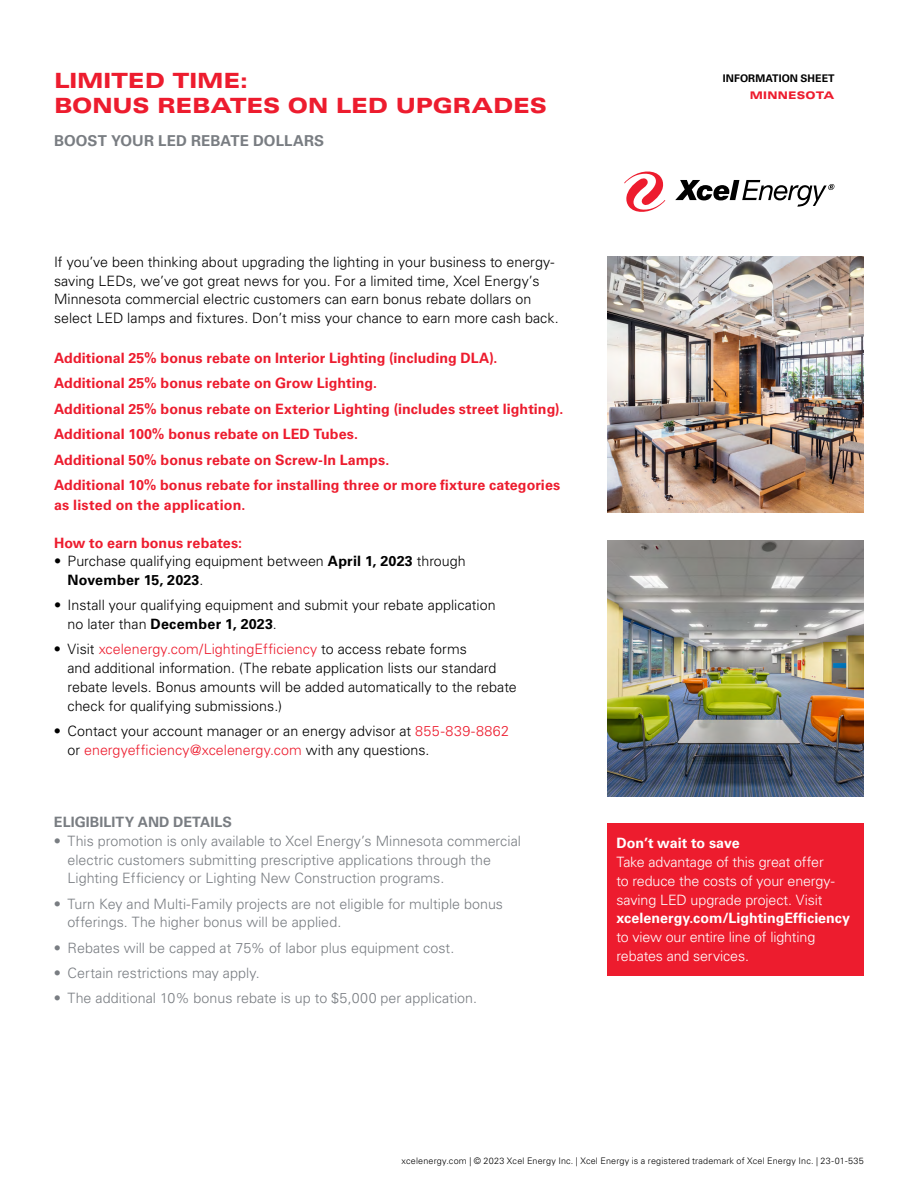
<style>
.page{position:relative;width:918px;height:1188px;background:#fff}
.page>*{position:absolute;margin:0;border:0;box-sizing:border-box;transform-origin:0 0}
.t1{font:900 expanded 21px/25.2px "Univers LT Std";letter-spacing:-.01em;color:#ed1c2e}
.t2{font:700 15px "Univers LT Std";letter-spacing:.005em;color:#797d82}
.t3{font:300 14.25px/18.8px "Univers LT Std";color:#000}
.t4{font:300 14.25px/18.8px "Univers LT Std";color:#797d82}
.t5{font:700 14.25px/25.5px "Univers LT Std";letter-spacing:.005em;color:#ed1c2e}
.t6{font:300 14.25px/18.8px "Univers LT Std";letter-spacing:-.01em;color:#fff}
.t7{font:700 14.25px "Univers LT Std";color:#fff}
.t8{font:700 14.25px "Univers LT Std";letter-spacing:.005em;color:#797d82}
.t9{font:700 10.5px "Univers LT Std";letter-spacing:.005em;color:#000}
.t10{font:900 expanded 10.5px "Univers LT Std";letter-spacing:.02em;color:#ed1c2e}
.t11{font:300 9px "Univers LT Std";letter-spacing:.02em;color:#000}
.s1{font-weight:700}
.s2{color:#ed1c2e}
</style>
<div class="page">
<svg style="left:624px;top:172px;width:41px;height:40px"></svg>
<svg style="left:675px;top:180px;width:159px;height:27px"></svg>
<img style="left:608px;top:256px;width:256px;height:257px">
<img style="left:608px;top:540px;width:256px;height:256px">
<div style="left:608px;top:824px;width:256px;height:152px;background:#ed1c2e"></div>
<h1 class="t1" style="left:54px;top:68px;width:495px">LIMITED TIME:<br>BONUS REBATES ON LED UPGRADES</h1>
<p class="t2" style="left:54px;top:132px;width:272px">BOOST YOUR LED REBATE DOLLARS</p>
<p class="t3" style="left:54px;top:252px;width:506px">If you’ve been thinking about upgrading the lighting in your business to energy&shy;saving LEDs, we’ve got great news for you. For a limited time, Xcel Energy’s Minnesota commercial electric customers can earn bonus rebate dollars on select LED lamps and fixtures. Don’t miss your chance to earn more cash back.</p>
<p class="t5" style="left:54px;top:345px;width:511px">Additional 25% bonus rebate on Interior Lighting (including DLA).<br>Additional 25% bonus rebate on Grow Lighting.<br>Additional 25% bonus rebate on Exterior Lighting (includes street lighting).<br>Additional 100% bonus rebate on LED Tubes.<br>Additional 50% bonus rebate on Screw-In Lamps.<br>Additional 10% bonus rebate for installing three or more fixture categories</p>
<p class="t5" style="left:54px;top:492px;width:193px">as listed on the application.</p>
<p class="t5" style="left:54px;top:530px;width:190px">How to earn bonus rebates:</p>
<p class="t3" style="left:67px;top:552px;width:400px;text-indent:-13px">• Purchase qualifying equipment between <span class="s1">April 1, 2023</span> through<br><span class="s1">November 15, 2023</span>.</p>
<p class="t3" style="left:67px;top:596px;width:430px;text-indent:-13px">• Install your qualifying equipment and submit your rebate application no later than <span class="s1">December 1, 2023</span>.</p>
<p class="t3" style="left:67px;top:640px;width:451px;text-indent:-14px">• Visit <span class="s2">xcelenergy.com/LightingEfficiency</span> to access rebate forms<br>and additional information. (The rebate application lists our standard rebate levels. Bonus amounts will be added automatically to the rebate check for qualifying submissions.)</p>
<p class="t3" style="left:67px;top:721px;width:443px;text-indent:-13px">• Contact your account manager or an energy advisor at <span class="s2">855-839-8862 </span>or <span class="s2">energyefficiency@xcelenergy.com</span> with any questions.</p>
<p class="t8" style="left:54px;top:814px;width:179px">ELIGIBILITY AND DETAILS</p>
<p class="t4" style="left:67px;top:831px;width:455px;text-indent:-13px">• This promotion is only available to Xcel Energy’s Minnesota commercial electric customers submitting prescriptive applications through the<br>Lighting Efficiency or Lighting New Construction programs.</p>
<p class="t4" style="left:67px;top:894px;width:437px;text-indent:-13px">• Turn Key and Multi-Family projects are not eligible for multiple bonus offerings. The higher bonus will be applied.</p>
<p class="t4" style="left:54px;top:938px;width:402px">• Rebates will be capped at 75% of labor plus equipment cost.</p>
<p class="t4" style="left:54px;top:963px;width:207px">• Certain restrictions may apply.</p>
<p class="t4" style="left:54px;top:989px;width:425px">• The additional 10% bonus rebate is up to $5,000 per application.</p>
<p class="t9" style="left:723px;top:72px;width:113px">INFORMATION SHEET</p>
<p class="t10" style="left:750px;top:89px;width:86px">MINNESOTA</p>
<p class="t7" style="left:616px;top:835px;width:125px">Don’t wait to save</p>
<p class="t6" style="left:616px;top:853px;width:220px">Take advantage of this great offer to reduce the costs of your energy&shy;saving LED upgrade project. Visit</p>
<p class="t7" style="left:616px;top:910px;width:235px">xcelenergy.com/LightingEfficiency</p>
<p class="t6" style="left:616px;top:928px;width:200px">to view our entire line of lighting rebates and services.</p>
<p class="t11" style="left:402px;top:1156px;width:464px">xcelenergy.com | © 2023 Xcel Energy Inc. | Xcel Energy is a registered trademark of Xcel Energy Inc. | 23-01-535</p>
</div>
